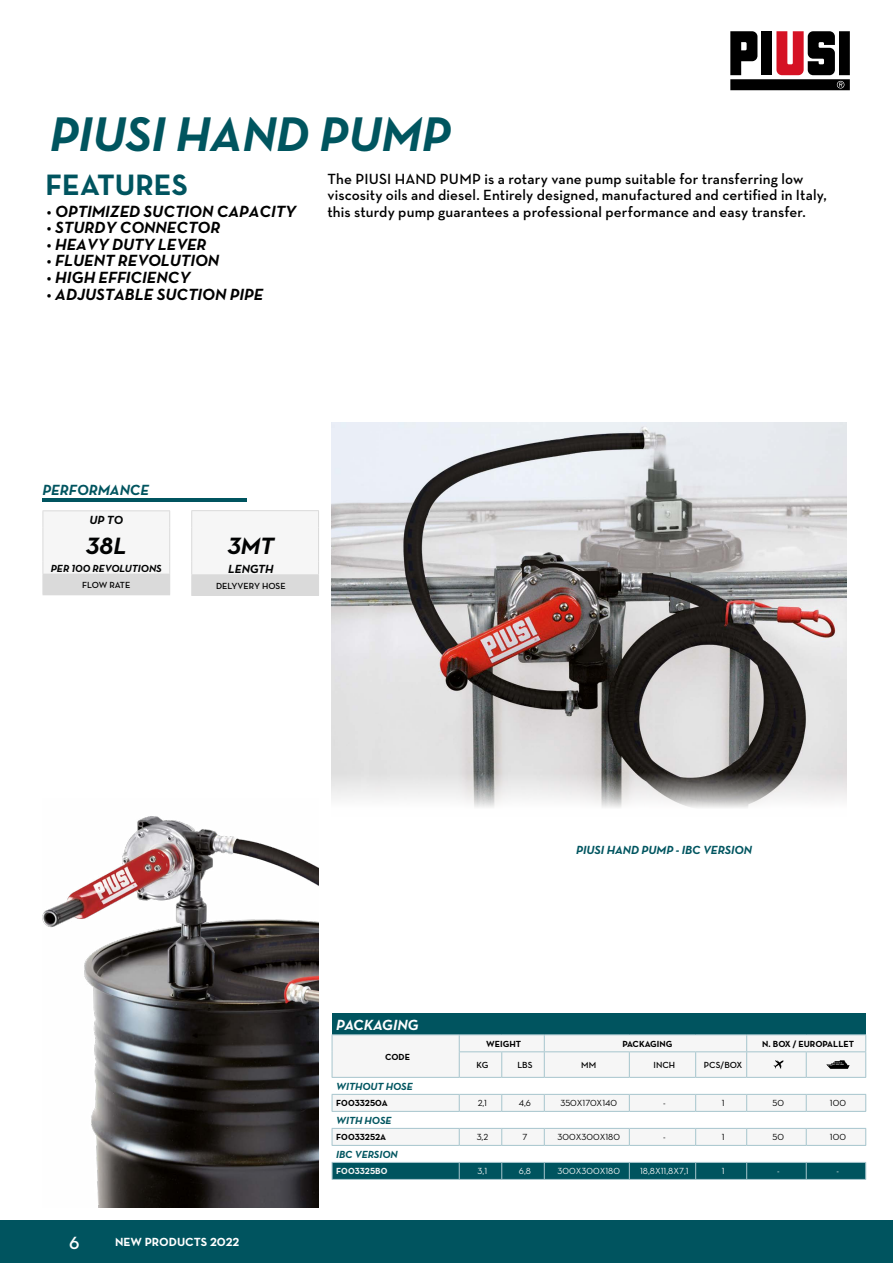
<style>
.page{position:relative;width:893px;height:1263px;background:#fff}
.page>*{position:absolute;margin:0;border:0;box-sizing:border-box;transform-origin:0 0}
.t1{font:italic 700 49.5px "Neutraface Text";color:#00555f}
.t2{font:700 30px "Neutraface Text";color:#00545f}
.t3{font:italic 700 24px "Neutraface Text";color:#010202}
.t4{font:600 18px "Neutraface Text";color:#fff}
.t5{font:italic 700 16.5px "Neutraface Text";color:#000}
.t6{font:600 15px/16.5px "Neutraface Text";letter-spacing:.01em;color:#000}
.t7{font:italic 700 15px "Neutraface Text";color:#00545f}
.t8{font:italic 700 15px "Neutraface Text";color:#fff}
.t9{font:italic 700 12px "Neutraface Text";color:#005560}
.t10{font:700 12px "Neutraface Text";color:#fff}
.t11{font:italic 700 12px "Neutraface Text";color:#010202}
.t12{font:italic 700 10.5px "Neutraface Text";color:#005560}
.t13{font:italic 700 10.5px "Neutraface Text";color:#010202}
.t14{font:700 9px "Neutraface Text";color:#000}
.t15{font:9px "Neutraface Text";color:#000}
.t16{font:9px "Neutraface Text";color:#f6f6f6}
.t17{font:600 9px "Neutraface Text";color:#000}
.t18{font:700 9px "Neutraface Text";color:#f6f6f6}
.t19{font:600 9px "Neutraface Text";letter-spacing:-.02em;color:#000}
</style>
<div class="page">
<img style="left:43px;top:816px;width:276px;height:392px">
<img style="left:331px;top:423px;width:516px;height:385px">
<div style="left:0;top:1220px;width:893px;height:43px;background:#00545f"></div>
<svg style="left:730px;top:31px;width:120px;height:59px"></svg>
<hr style="left:42px;top:498px;width:204px;height:3px;background:#00545f">
<hr style="left:43px;top:510px;width:127px;height:1px;background:#dadada">
<svg style="left:43px;top:511px;width:127px;height:83px"></svg>
<hr style="left:43px;top:594px;width:127px;height:1px;background:#dadada">
<hr style="left:43px;top:574px;width:127px;height:1px;background:#dadada">
<hr style="left:191px;top:510px;width:128px;height:1px;background:#dadada">
<svg style="left:191px;top:511px;width:128px;height:84px"></svg>
<hr style="left:191px;top:595px;width:128px;height:1px;background:#dadada">
<hr style="left:191px;top:574px;width:128px;height:1px;background:#dadada">
<div style="left:332px;top:1013px;width:534px;height:22px;background:#00545f"></div>
<hr style="left:332px;top:1034px;width:127px;height:1px;background:#a6c5cd">
<hr style="left:459px;top:1034px;width:43px;height:1px;background:#a6c5cd">
<hr style="left:502px;top:1034px;width:42px;height:1px;background:#a6c5cd">
<hr style="left:544px;top:1034px;width:85px;height:1px;background:#a6c5cd">
<hr style="left:629px;top:1034px;width:67px;height:1px;background:#a6c5cd">
<hr style="left:696px;top:1034px;width:51px;height:1px;background:#a6c5cd">
<hr style="left:747px;top:1034px;width:59px;height:1px;background:#a6c5cd">
<hr style="left:806px;top:1034px;width:60px;height:1px;background:#a6c5cd">
<hr style="left:332px;top:1145px;width:127px;height:1px;background:#a6c5cd">
<hr style="left:459px;top:1145px;width:43px;height:1px;background:#a6c5cd">
<hr style="left:502px;top:1145px;width:42px;height:1px;background:#a6c5cd">
<hr style="left:544px;top:1145px;width:85px;height:1px;background:#a6c5cd">
<hr style="left:629px;top:1145px;width:67px;height:1px;background:#a6c5cd">
<hr style="left:696px;top:1145px;width:51px;height:1px;background:#a6c5cd">
<hr style="left:747px;top:1145px;width:59px;height:1px;background:#a6c5cd">
<hr style="left:806px;top:1145px;width:60px;height:1px;background:#a6c5cd">
<svg style="left:332px;top:1162px;width:534px;height:17px;background:#0c5c67"></svg>
<hr style="left:332px;top:1179px;width:127px;height:1px;background:#a6c5cd">
<hr style="left:459px;top:1179px;width:43px;height:1px;background:#a6c5cd">
<hr style="left:502px;top:1179px;width:42px;height:1px;background:#a6c5cd">
<hr style="left:544px;top:1179px;width:85px;height:1px;background:#a6c5cd">
<hr style="left:629px;top:1179px;width:67px;height:1px;background:#a6c5cd">
<hr style="left:696px;top:1179px;width:51px;height:1px;background:#a6c5cd">
<hr style="left:747px;top:1179px;width:59px;height:1px;background:#a6c5cd">
<hr style="left:806px;top:1179px;width:60px;height:1px;background:#a6c5cd">
<svg style="left:332px;top:1035px;width:534px;height:110px"></svg>
<h1 class="t1" style="left:50px;top:102px;width:402px">PIUSI HAND PUMP</h1>
<h2 class="t2" style="left:46px;top:165px;width:144px">FEATURES</h2>
<p class="t6" style="left:327px;top:170px;width:501px">The PIUSI HAND PUMP is a rotary vane pump suitable for transferring low viscosity oils and diesel. Entirely designed, manufactured and certified in Italy,</p>
<p class="t5" style="left:47px;top:201px;width:251px">• OPTIMIZED SUCTION CAPACITY</p>
<p class="t6" style="left:327px;top:203px;width:480px">this sturdy pump guarantees a professional performance and easy transfer.</p>
<p class="t5" style="left:47px;top:217px;width:175px">• STURDY CONNECTOR</p>
<p class="t5" style="left:47px;top:234px;width:161px">• HEAVY DUTY LEVER</p>
<p class="t5" style="left:47px;top:250px;width:174px">• FLUENT REVOLUTION</p>
<p class="t5" style="left:47px;top:267px;width:145px">• HIGH EFFICIENCY</p>
<p class="t5" style="left:47px;top:283px;width:218px">• ADJUSTABLE SUCTION PIPE</p>
<p class="t7" style="left:43px;top:480px;width:108px">PERFORMANCE</p>
<p class="t11" style="left:89px;top:512px;width:35px">UP TO</p>
<h3 class="t3" style="left:86px;top:530px;width:42px">38L</h3>
<p class="t13" style="left:51px;top:561px;width:112px">PER 100 REVOLUTIONS</p>
<p class="t19" style="left:82px;top:579px;width:50px">FLOW RATE</p>
<h3 class="t3" style="left:228px;top:530px;width:48px">3MT</h3>
<p class="t11" style="left:228px;top:561px;width:47px">LENGTH</p>
<p class="t17" style="left:216px;top:580px;width:71px">DELYVERY HOSE</p>
<p class="t4" style="left:69px;top:1231px;width:12px">6</p>
<p class="t10" style="left:115px;top:1234px;width:126px">NEW PRODUCTS 2022</p>
<p class="t9" style="left:576px;top:842px;width:177px">PIUSI HAND PUMP - IBC VERSION</p>
<p class="t8" style="left:336px;top:1015px;width:84px">PACKAGING</p>
<p class="t14" style="left:385px;top:1051px;width:27px">CODE</p>
<p class="t14" style="left:486px;top:1038px;width:36px">WEIGHT</p>
<p class="t14" style="left:622px;top:1038px;width:52px">PACKAGING</p>
<p class="t14" style="left:762px;top:1038px;width:93px">N. BOX / EUROPALLET</p>
<p class="t17" style="left:476px;top:1059px;width:13px">KG</p>
<p class="t17" style="left:517px;top:1059px;width:17px">LBS</p>
<p class="t17" style="left:581px;top:1059px;width:16px">MM</p>
<p class="t17" style="left:654px;top:1059px;width:23px">INCH</p>
<p class="t17" style="left:704px;top:1059px;width:40px">PCS/BOX</p>
<p class="t12" style="left:336px;top:1079px;width:78px">WITHOUT HOSE</p>
<p class="t14" style="left:336px;top:1097px;width:53px">F0033250A</p>
<p class="t15" style="left:478px;top:1098px;width:11px">2,1</p>
<p class="t15" style="left:519px;top:1098px;width:14px">4,6</p>
<p class="t15" style="left:560px;top:1098px;width:58px">350X170X140</p>
<p class="t15" style="left:663px;top:1098px;width:4px">-</p>
<p class="t15" style="left:722px;top:1098px;width:4px">1</p>
<p class="t15" style="left:773px;top:1098px;width:13px">50</p>
<p class="t15" style="left:830px;top:1098px;width:18px">100</p>
<p class="t12" style="left:336px;top:1113px;width:57px">WITH HOSE</p>
<p class="t14" style="left:336px;top:1131px;width:51px">F0033252A</p>
<p class="t15" style="left:477px;top:1132px;width:13px">3,2</p>
<p class="t15" style="left:522px;top:1132px;width:6px">7</p>
<p class="t15" style="left:557px;top:1132px;width:64px">300X300X180</p>
<p class="t15" style="left:663px;top:1132px;width:4px">-</p>
<p class="t15" style="left:722px;top:1132px;width:4px">1</p>
<p class="t15" style="left:773px;top:1132px;width:13px">50</p>
<p class="t15" style="left:830px;top:1132px;width:18px">100</p>
<p class="t12" style="left:336px;top:1148px;width:63px">IBC VERSION</p>
<p class="t18" style="left:336px;top:1165px;width:53px">F003325B0</p>
<p class="t16" style="left:478px;top:1166px;width:11px">3,1</p>
<p class="t16" style="left:519px;top:1166px;width:14px">6,8</p>
<p class="t16" style="left:557px;top:1166px;width:64px">300X300X180</p>
<p class="t16" style="left:640px;top:1166px;width:50px">18,8X11,8X7,1</p>
<p class="t16" style="left:722px;top:1166px;width:4px">1</p>
<p class="t16" style="left:777px;top:1166px;width:4px">-</p>
<p class="t16" style="left:837px;top:1166px;width:4px">-</p>
</div>
